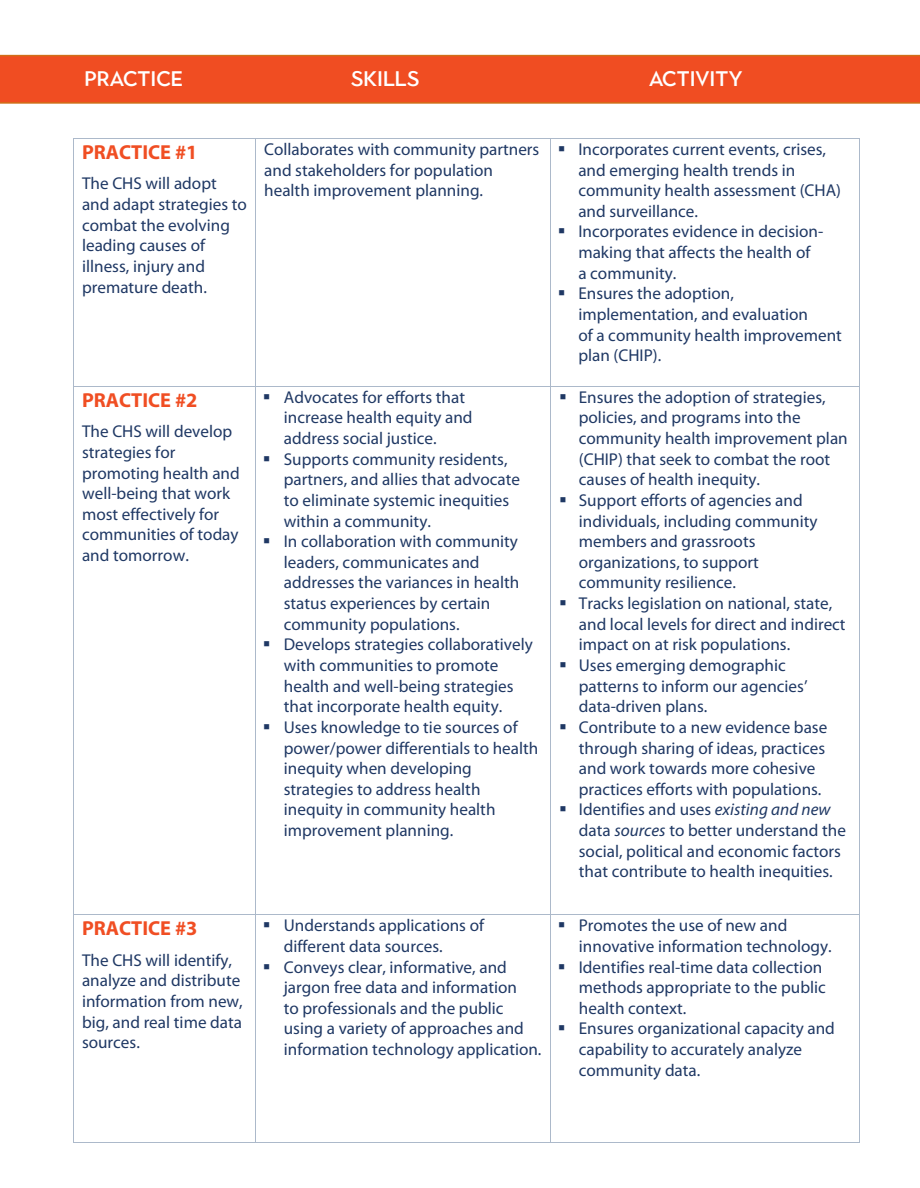
<style>
.page{position:relative;width:920px;height:1188px;background:#fff}
.page>*{position:absolute;margin:0;border:0;box-sizing:border-box;transform-origin:0 0}
.t1{font:500 21px "Town 10 Display";color:#fff}
.t2{font:700 20.25px "Myriad Pro";color:#f04e23}
.t3{font:17.1px/20.7px "Myriad Pro";color:#1f3864}
.s1{font-style:italic}
</style>
<div class="page">
<svg style="left:0;top:55px;width:920px;height:49px;background:#ee5022"></svg>
<hr style="left:74px;top:138px;width:181px;height:1px;background:#acb9ca">
<hr style="left:256px;top:138px;width:294px;height:1px;background:#acb9ca">
<hr style="left:551px;top:138px;width:308px;height:1px;background:#acb9ca">
<hr style="left:73px;top:139px;width:1px;height:247px;background:#acb9ca">
<hr style="left:255px;top:139px;width:1px;height:247px;background:#acb9ca">
<hr style="left:550px;top:139px;width:1px;height:247px;background:#acb9ca">
<hr style="left:859px;top:139px;width:1px;height:247px;background:#acb9ca">
<hr style="left:74px;top:386px;width:181px;height:1px;background:#acb9ca">
<hr style="left:256px;top:386px;width:294px;height:1px;background:#acb9ca">
<hr style="left:551px;top:386px;width:308px;height:1px;background:#acb9ca">
<hr style="left:73px;top:387px;width:1px;height:528px;background:#acb9ca">
<hr style="left:255px;top:387px;width:1px;height:528px;background:#acb9ca">
<hr style="left:550px;top:387px;width:1px;height:528px;background:#acb9ca">
<hr style="left:859px;top:387px;width:1px;height:528px;background:#acb9ca">
<hr style="left:74px;top:915px;width:181px;height:1px;background:#acb9ca">
<hr style="left:256px;top:915px;width:294px;height:1px;background:#acb9ca">
<hr style="left:551px;top:915px;width:308px;height:1px;background:#acb9ca">
<hr style="left:73px;top:915px;width:1px;height:227px;background:#acb9ca">
<hr style="left:74px;top:1142px;width:181px;height:1px;background:#acb9ca">
<hr style="left:255px;top:915px;width:1px;height:227px;background:#acb9ca">
<hr style="left:256px;top:1142px;width:294px;height:1px;background:#acb9ca">
<hr style="left:550px;top:915px;width:1px;height:227px;background:#acb9ca">
<hr style="left:551px;top:1142px;width:308px;height:1px;background:#acb9ca">
<hr style="left:859px;top:915px;width:1px;height:227px;background:#acb9ca">
<p class="t1" style="left:85px;top:66px;width:100px">PRACTICE</p>
<p class="t1" style="left:351px;top:66px;width:70px">SKILLS</p>
<p class="t1" style="left:649px;top:66px;width:95px">ACTIVITY</p>
<p class="t2" style="left:82px;top:139px;width:117px">PRACTICE #1</p>
<p class="t3" style="left:82px;top:173px;width:166px">The CHS will adopt and adapt strategies to combat the evolving leading causes of illness, injury and premature death.</p>
<p class="t2" style="left:82px;top:387px;width:117px">PRACTICE #2</p>
<p class="t3" style="left:82px;top:421px;width:159px">The CHS will develop strategies for promoting health and well-being that work most effectively for communities of today and tomorrow.</p>
<p class="t2" style="left:82px;top:915px;width:117px">PRACTICE #3</p>
<p class="t3" style="left:82px;top:950px;width:162px">The CHS will identify, analyze and distribute information from new, big, and real time data sources.</p>
<p class="t3" style="left:264px;top:139px;width:277px">Collaborates with community partners and stakeholders for population health improvement planning.</p>
<p class="t3" style="left:578px;top:139px;width:264px;text-indent:-21px">▪ Incorporates current events, crises, and emerging health trends in community health assessment (CHA) and surveillance.</p>
<p class="t3" style="left:578px;top:221px;width:246px;text-indent:-21px">▪ Incorporates evidence in decision&shy;making that affects the health of<br>a community.</p>
<p class="t3" style="left:578px;top:283px;width:265px;text-indent:-21px">▪ Ensures the adoption, implementation, and evaluation<br>of a community health improvement plan (CHIP).</p>
<p class="t3" style="left:284px;top:387px;width:190px;text-indent:-21px">▪ Advocates for efforts that increase health equity and address social justice.</p>
<p class="t3" style="left:284px;top:448px;width:238px;text-indent:-21px">▪ Supports community residents, partners, and allies that advocate to eliminate systemic inequities within a community.</p>
<p class="t3" style="left:284px;top:531px;width:237px;text-indent:-21px">▪ In collaboration with community leaders, communicates and addresses the variances in health status experiences by certain community populations.</p>
<p class="t3" style="left:284px;top:634px;width:250px;text-indent:-21px">▪ Develops strategies collaboratively with communities to promote health and well-being strategies that incorporate health equity.</p>
<p class="t3" style="left:284px;top:716px;width:256px;text-indent:-21px">▪ Uses knowledge to tie sources of power/power differentials to health inequity when developing strategies to address health inequity in community health improvement planning.</p>
<p class="t3" style="left:284px;top:915px;width:202px;text-indent:-21px">▪ Understands applications of different data sources.</p>
<p class="t3" style="left:284px;top:956px;width:259px;text-indent:-21px">▪ Conveys clear, informative, and jargon free data and information<br>to professionals and the public using a variety of approaches and information technology application.</p>
<p class="t3" style="left:579px;top:387px;width:270px;text-indent:-20px">▪ Ensures the adoption of strategies, policies, and programs into the community health improvement plan (CHIP) that seek to combat the root causes of health inequity.</p>
<p class="t3" style="left:579px;top:490px;width:240px;text-indent:-20px">▪ Support efforts of agencies and individuals, including community members and grassroots organizations, to support community resilience.</p>
<p class="t3" style="left:579px;top:593px;width:268px;text-indent:-20px">▪ Tracks legislation on national, state, and local levels for direct and indirect impact on at risk populations.</p>
<p class="t3" style="left:579px;top:655px;width:230px;text-indent:-20px">▪ Uses emerging demographic patterns to inform our agencies’ data-driven plans.</p>
<p class="t3" style="left:579px;top:717px;width:250px;text-indent:-20px">▪ Contribute to a new evidence base through sharing of ideas, practices and work towards more cohesive practices efforts with populations.</p>
<p class="t3" style="left:579px;top:799px;width:268px;text-indent:-20px">▪ Identifies and uses <span class="s1">existing and new </span>data <span class="s1">sources</span> to better understand the social, political and economic factors that contribute to health inequities.</p>
<p class="t3" style="left:579px;top:915px;width:254px;text-indent:-21px">▪ Promotes the use of new and innovative information technology.</p>
<p class="t3" style="left:579px;top:956px;width:248px;text-indent:-21px">▪ Identifies real-time data collection methods appropriate to the public health context.</p>
<p class="t3" style="left:579px;top:1018px;width:257px;text-indent:-21px">▪ Ensures organizational capacity and capability to accurately analyze community data.</p>
</div>
